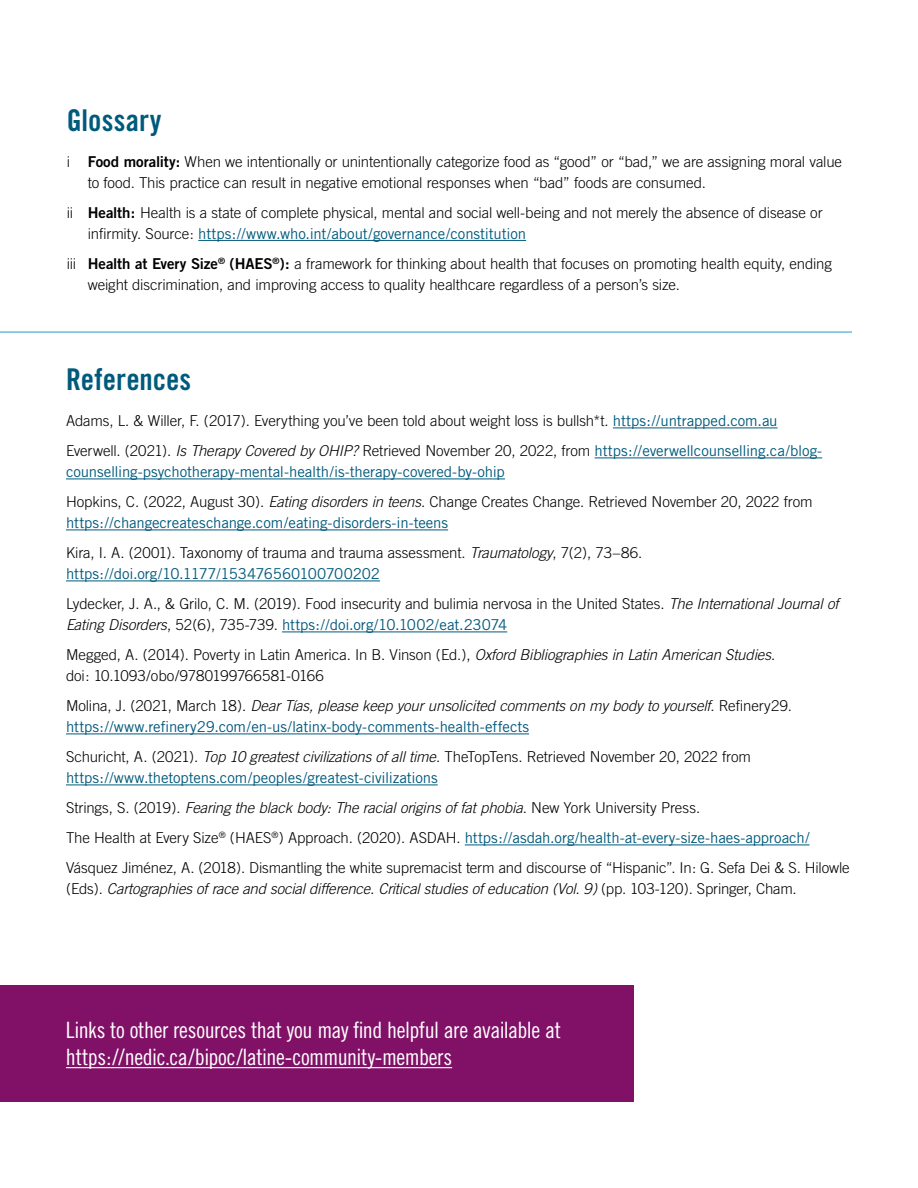
<style>
.page{position:relative;width:918px;height:1188px;background:#fff}
.page>*{position:absolute;margin:0;border:0;box-sizing:border-box;transform-origin:0 0}
.Subhead{font:30px "Trade Gothic Bold Cond Twenty";color:#005a7c}
.CTA_Furthur_Resources{font:22.5px/27px "Trade Gothic Cond Eighteen";letter-spacing:-.02em;color:#fff}
.Body_Paragraph{font:300 15px/21px "Trade Gothic";letter-spacing:-.01em;color:#000}
.Body_Paragraph-2{font:15px/21px "Trade Gothic";letter-spacing:-.01em;color:#005a7c}
.Body_Paragraph-3{font:italic 300 15px "Trade Gothic";letter-spacing:-.01em;color:#000}
.s1{font-family:"Trade Gothic Bold Two";font-weight:400}
.s2{font-weight:400;color:#005a7c}
.s3{font-weight:300;color:#000}
.s4{font-weight:300;font-style:italic;color:#000}
.s5{font-style:italic}
.s6{font-style:normal}
</style>
<div class="page">
<hr style="left:198px;top:240px;width:328px;height:1px;background:#005a7c">
<hr style="left:0;top:332px;width:852px;height:1px;background:#3ca5d5">
<hr style="left:613px;top:428px;width:165px;height:1px;background:#005a7c">
<hr style="left:595px;top:458px;width:227px;height:1px;background:#005a7c">
<hr style="left:66px;top:479px;width:439px;height:1px;background:#005a7c">
<hr style="left:66px;top:530px;width:382px;height:1px;background:#005a7c">
<hr style="left:66px;top:581px;width:314px;height:1px;background:#005a7c">
<hr style="left:282px;top:632px;width:225px;height:1px;background:#005a7c">
<hr style="left:66px;top:734px;width:463px;height:1px;background:#005a7c">
<hr style="left:66px;top:785px;width:372px;height:1px;background:#005a7c">
<hr style="left:465px;top:845px;width:345px;height:1px;background:#005a7c">
<div style="left:0;top:985px;width:634px;height:117px;background:#811167"></div>
<hr style="left:66px;top:1067px;width:386px;height:1px;background:#fff">
<h1 class="Subhead" style="left:67px;top:102px;width:96px">Glossary</h1>
<p class="Body_Paragraph" style="left:88px;top:151px;width:756px;text-indent:-21px">i <span class="s1">Food morality:</span> When we intentionally or unintentionally categorize food as “good” or “bad,” we are assigning moral value to food. This practice can result in negative emotional responses when “bad” foods are consumed.</p>
<p class="Body_Paragraph" style="left:88px;top:202px;width:736px;text-indent:-21px">ii <span class="s1">Health:</span> Health is a state of complete physical, mental and social well-being and not merely the absence of disease or infirmity. Source: <span class="s2">https://www.who. int/about/governance/constitution</span></p>
<p class="Body_Paragraph" style="left:88px;top:253px;width:746px;text-indent:-21px">iii <span class="s1">Health at Every Size</span><sup>®</sup> <span class="s1">(HAES</span><sup>®</sup><span class="s1">):</span> a framework for thinking about health that focuses on promoting health equity, ending weight discrimination, and improving access to quality healthcare regardless of a person’s size.</p>
<h1 class="Subhead" style="left:66px;top:362px;width:127px">References</h1>
<p class="Body_Paragraph" style="left:66px;top:410px;width:713px">Adams, L. &amp; Willer, F. (2017). Everything you’ve been told about weight loss is bullsh*t. <span class="s2">https://untrapped.com. au</span></p>
<p class="Body_Paragraph-2" style="left:66px;top:440px;width:758px"><span class="s3">Everwell. (2021).</span> <span class="s4">Is Therapy Covered by OHIP?</span> <span class="s3">Retrieved November 20, 2022, from</span> https://everwellcounselling. ca/blog&shy;counselling-psychotherapy-mental-health/is-therapy-covered-by-ohip</p>
<p class="Body_Paragraph" style="left:66px;top:491px;width:748px">Hopkins, C. (2022, August 30). <span class="s5">Eating disorders in teens</span>. Change Creates Change. Retrieved November 20, 2022 from <span class="s2">https://changecreateschange.com/eating-disorders-in-teens</span></p>
<p class="Body_Paragraph" style="left:66px;top:542px;width:578px">Kira, I. A. (2001). Taxonomy of trauma and trauma assessment. <span class="s5">Traumatology</span>, 7(2), 73–86. <span class="s2">https://doi.org/10.1177/153476560100700202</span></p>
<p class="Body_Paragraph" style="left:66px;top:593px;width:774px">Lydecker, J. A., &amp; Grilo, C. M. (2019). Food insecurity and bulimia nervosa in the United States. <span class="s5">The International Journal of<br>Eating Disorders</span>, 52(6), 735-739. <span class="s2">https://doi. org/10.1002/eat. 23074</span></p>
<p class="Body_Paragraph" style="left:66px;top:644px;width:711px">Megged, A. (2014). Poverty in Latin America. In B. Vinson (Ed.), <span class="s5">Oxford Bibliographies in Latin American Studies</span>. doi: 10.1093/obo/9780199766581-0166</p>
<p class="Body_Paragraph-2" style="left:66px;top:695px;width:727px"><span class="s3">Molina, J. (2021, March 18).</span> <span class="s4">Dear Tías, please keep your unsolicited comments on my body to yourself</span><span class="s3">. Refinery29. </span>https://www. refinery29.com/en-us/latinx-body-comments-health-effects</p>
<p class="Body_Paragraph" style="left:66px;top:746px;width:686px">Schuricht, A. (2021). <span class="s5">Top 10 greatest civilizations of all time</span>. TheTopTens. Retrieved November 20, 2022 from <span class="s2">https://www.thetoptens. com/peoples/greatest-civilizations</span></p>
<p class="Body_Paragraph-3" style="left:66px;top:799px;width:636px"><span class="s6">Strings, S. (2019).</span> Fearing the black body: The racial origins of fat phobia<span class="s6">. New York University Press.</span></p>
<p class="Body_Paragraph-2" style="left:66px;top:827px;width:745px"><span class="s3">The Health at Every Size</span><sup>®</sup> <span class="s3">(HAES</span><sup>®</sup><span class="s3">) Approach. (2020). ASDAH.</span> https://asdah.org/health-at-every-size-haes-approach/</p>
<p class="Body_Paragraph" style="left:66px;top:857px;width:785px">Vásquez Jiménez, A. (2018). Dismantling the white supremacist term and discourse of “Hispanic”. In: G. Sefa Dei &amp; S. Hilowle (Eds). <span class="s5">Cartographies of race and social difference. Critical studies of education (Vol. 9)</span> (pp. 103-120). Springer, Cham.</p>
<p class="CTA_Furthur_Resources" style="left:66px;top:1017px;width:496px">Links to other resources that you may find helpful are available at https://nedic.ca/bipoc/latine-community-members</p>
</div>
